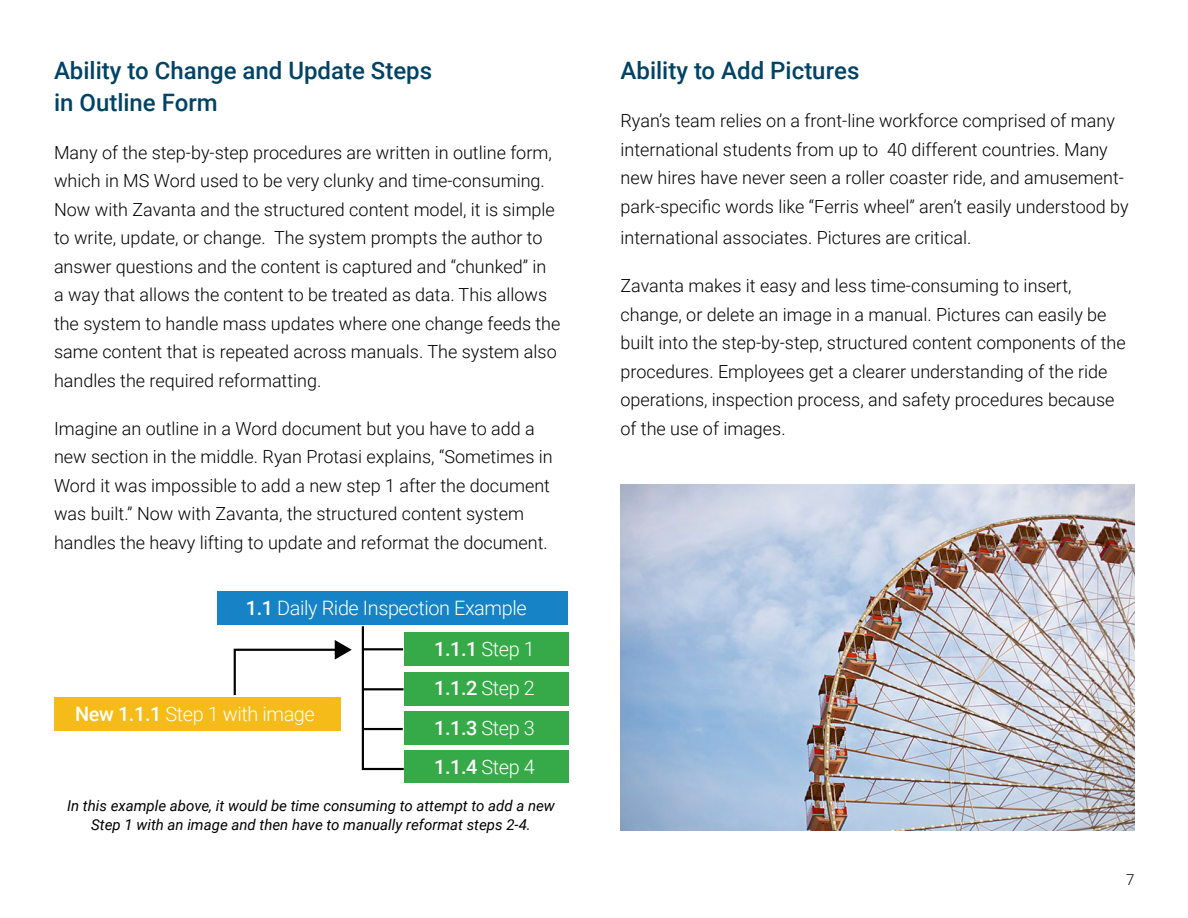
<style>
.page{position:relative;width:1188px;height:918px;background:#fff}
.page>*{position:absolute;margin:0;border:0;box-sizing:border-box;transform-origin:0 0}
.t1{font:500 24px/31.5px "Roboto";color:#004365}
.t2{font:300 19.95px/40.7px "Roboto";letter-spacing:-.02em;color:#fff}
.t3{font:500 19.95px/39.2px "Roboto";color:#fff;text-align:justify}
.t4{font:300 18px/28.5px "Roboto";color:#000}
.t5{font:italic 15px/19.5px "Roboto";color:#000;text-align:center}
.t6{font:300 15px "Roboto";color:#000}
.s1{font-weight:500}
.s2{font-weight:300}
</style>
<div class="page">
<img style="left:621px;top:485px;width:513px;height:345px">
<div style="left:217px;top:592px;width:351px;height:33px;background:#1683c6"></div>
<div style="left:54px;top:697px;width:286px;height:33px;background:#f5bb18"></div>
<div style="left:404px;top:632px;width:164px;height:34px;background:#36aa49"></div>
<div style="left:404px;top:672px;width:164px;height:34px;background:#36aa49"></div>
<div style="left:404px;top:712px;width:164px;height:33px;background:#36aa49"></div>
<div style="left:404px;top:750px;width:164px;height:33px;background:#36aa49"></div>
<svg style="left:361px;top:626px;width:45px;height:145px"></svg>
<hr style="left:364px;top:728px;width:39px;height:2px;background:#000">
<hr style="left:364px;top:688px;width:40px;height:2px;background:#000">
<hr style="left:362px;top:648px;width:41px;height:2px;background:#000">
<svg style="left:233px;top:640px;width:119px;height:56px"></svg>
<h1 class="t1" style="left:54px;top:54px;width:380px">Ability to Change and Update Steps in Outline Form</h1>
<p class="t4" style="left:54px;top:137px;width:508px">Many of the step-by-step procedures are written in outline form, which in MS Word used to be very clunky and time-consuming.<br>Now with Zavanta and the structured content model, it is simple to write, update, or change. The system prompts the author to answer questions and the content is captured and “chunked” in a way that allows the content to be treated as data. This allows the system to handle mass updates where one change feeds the same content that is repeated across manuals. The system also handles the required reformatting.</p>
<p class="t4" style="left:54px;top:413px;width:500px">Imagine an outline in a Word document but you have to add a new section in the middle. Ryan Protasi explains, “Sometimes in Word it was impossible to add a new step 1 after the document was built.” Now with Zavanta, the structured content system handles the heavy lifting to update and reformat the document.</p>
<p class="t2" style="left:434px;top:587px;width:102px;text-indent:-188px"><span class="s1">1.1</span> Daily Ride Inspection Example<br><span class="s1">1.1.1</span> Step 1</p>
<p class="t2" style="left:75px;top:693px;width:241px"><span class="s1">New 1.1.1</span> Step 1 with image</p>
<p class="t3" style="left:434px;top:668px;width:102px">1.1.2 <span class="s2">Step 2<br></span>1.1.3 <span class="s2">Step 3<br></span>1.1.4 <span class="s2">Step 4</span></p>
<p class="t5" style="left:67px;top:795px;width:489px">In this example above, it would be time consuming to attempt to add a new<br>Step 1 with an image and then have to manually reformat steps 2-4.</p>
<h1 class="t1" style="left:621px;top:54px;width:240px">Ability to Add Pictures</h1>
<p class="t4" style="left:621px;top:106px;width:510px">Ryan’s team relies on a front-line workforce comprised of many international students from up to 40 different countries. Many new hires have never seen a roller coaster ride, and amusement&shy;park-specific words like “Ferris wheel” aren’t easily understood by</p>
<p class="t4" style="left:621px;top:223px;width:352px">international associates. Pictures are critical.</p>
<p class="t4" style="left:621px;top:271px;width:507px">Zavanta makes it easy and less time-consuming to insert, change, or delete an image in a manual. Pictures can easily be built into the step-by-step, structured content components of the procedures. Employees get a clearer understanding of the ride operations, inspection process, and safety procedures because of the use of images.</p>
<p class="t6" style="left:1126px;top:869px;width:10px">7</p>
</div>
